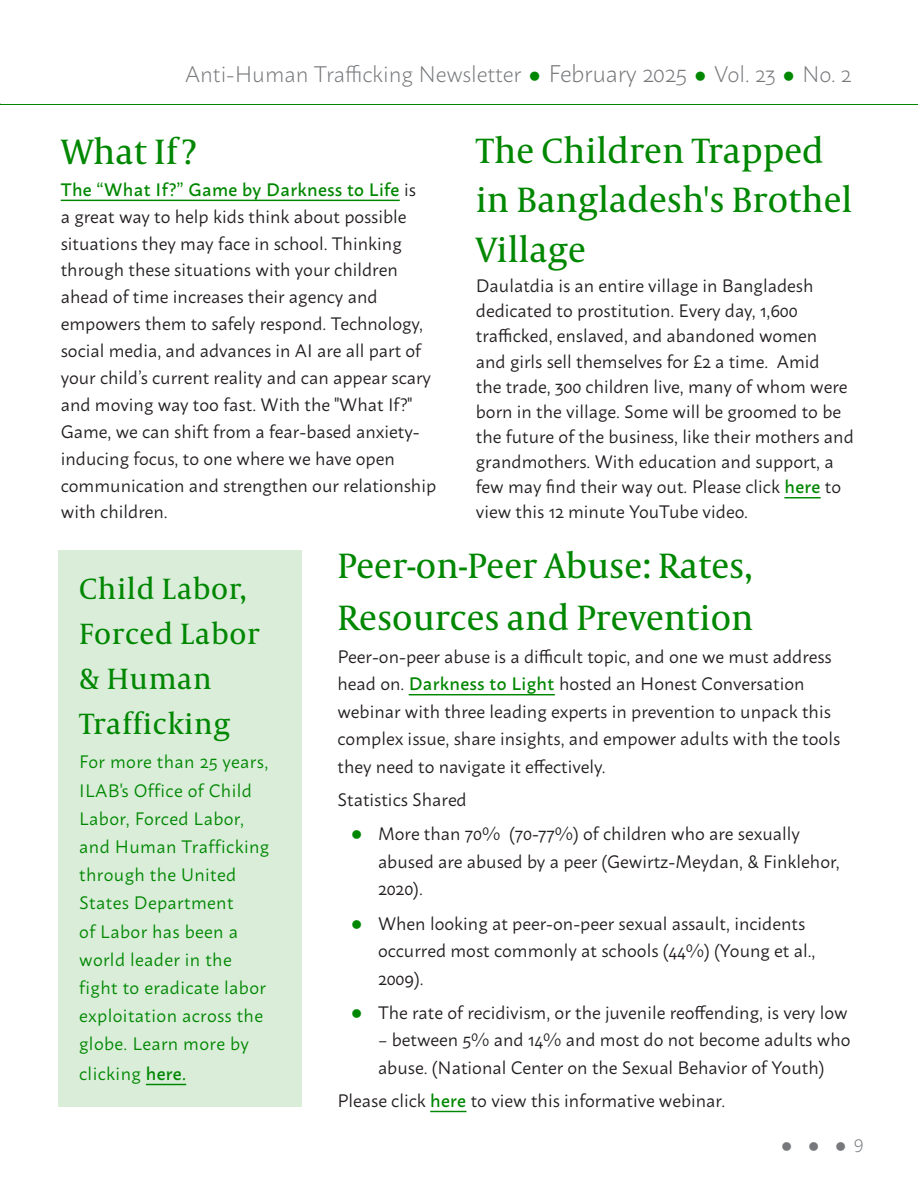
<style>
.page{position:relative;width:918px;height:1188px;background:#fff}
.page>*{position:absolute;margin:0;border:0;box-sizing:border-box;transform-origin:0 0}
.t1{font:36px/49.2px "Capitolium News 2";color:#008701}
.t2{font:30px/44.7px "Capitolium News 2";letter-spacing:.02em;color:#008701}
.t3{font:300 22.5px "Macho";letter-spacing:-.005em;color:#76787b}
.Yellow_Bullets_with_Black_Text{font:18px/26.8px "Macho";color:#231f20}
.t4{font:18px/28.3px "Macho";letter-spacing:.02em;color:#008701}
.t5{font:300 18px "Macho";color:#76787b}
.s1{color:#008701}
.s2{font-size:24px}
.s3{font-weight:500;color:#008701}
.s4{font-weight:500}
</style>
<div class="page">
<hr style="left:0;top:104px;width:918px;height:1px;background:#008701">
<div style="left:59px;top:551px;width:243px;height:556px;background:#d9edd9"></div>
<hr style="left:146px;top:1084px;width:40px;height:1px;background:#008701">
<hr style="left:61px;top:200px;width:339px;height:1px;background:#008701">
<hr style="left:409px;top:694px;width:146px;height:1px;background:#008701">
<hr style="left:430px;top:1111px;width:36px;height:1px;background:#008701">
<hr style="left:784px;top:497px;width:37px;height:1px;background:#008701">
<p class="t3" style="left:185px;top:55px;width:668px">Anti-Human Trafficking Newsletter <span class="s1">●</span> <span class="s2">February 2025</span> <span class="s1">●</span> Vol. 23 <span class="s1">●</span> No. 2</p>
<p class="t1" style="left:476px;top:125px;width:378px">The Children Trapped in Bangladesh's Brothel<br>Village</p>
<p class="Yellow_Bullets_with_Black_Text" style="left:476px;top:271px;width:379px;line-height:25.2px">Daulatdia is an entire village in Bangladesh dedicated to prostitution. Every day, 1,600 trafficked, enslaved, and abandoned women<br>and girls sell themselves for £2 a time. Amid<br>the trade, 300 children live, many of whom were born in the village. Some will be groomed to be the future of the business, like their mothers and grandmothers. With education and support, a few may find their way out. Please click <span class="s3">here</span> to view this 12 minute YouTube video.</p>
<p class="t1" style="left:61px;top:125px;width:138px">What If?</p>
<p class="Yellow_Bullets_with_Black_Text" style="left:61px;top:174px;width:377px"><span class="s3">The “What If?” Game by Darkness to Life</span> is<br>a great way to help kids think about possible situations they may face in school. Thinking through these situations with your children ahead of time increases their agency and empowers them to safely respond. Technology, social media, and advances in AI are all part of your child’s current reality and can appear scary and moving way too fast. With the "What If?" Game, we can shift from a fear-based anxiety&shy;inducing focus, to one where we have open communication and strengthen our relationship with children.</p>
<p class="t1" style="left:338px;top:539px;width:418px;line-height:51.6px">Peer-on-Peer Abuse: Rates,<br>Resources and Prevention</p>
<p class="Yellow_Bullets_with_Black_Text" style="left:338px;top:641px;width:504px;line-height:27.6px">Peer-on-peer abuse is a difficult topic, and one we must address head on. <span class="s3">Darkness to Light</span> hosted an Honest Conversation webinar with three leading experts in prevention to unpack this complex issue, share insights, and empower adults with the tools they need to navigate it effectively.</p>
<p class="Yellow_Bullets_with_Black_Text" style="left:338px;top:784px;width:131px">Statistics Shared</p>
<p class="Yellow_Bullets_with_Black_Text" style="left:378px;top:818px;width:463px;line-height:27.6px">More than 70% (70-77%) of children who are sexually abused are abused by a peer (Gewirtz-Meydan, &amp; Finklehor,<br>2020).</p>
<p class="Yellow_Bullets_with_Black_Text" style="left:378px;top:908px;width:439px;line-height:27.6px">When looking at peer-on-peer sexual assault, incidents occurred most commonly at schools (44%) (Young et al.,<br>2009).</p>
<p class="Yellow_Bullets_with_Black_Text" style="left:378px;top:997px;width:471px">The rate of recidivism, or the juvenile reoffending, is very low</p>
<p class="Yellow_Bullets_with_Black_Text" style="left:378px;top:1025px;width:474px;line-height:27.6px">– between 5% and 14% and most do not become adults who abuse. (National Center on the Sexual Behavior of Youth)</p>
<p class="Yellow_Bullets_with_Black_Text" style="left:338px;top:1085px;width:389px">Please click <span class="s3">here</span> to view this informative webinar.</p>
<p class="t2" style="left:79px;top:566px;width:182px">Child Labor,<br>Forced Labor &amp; Human<br>Trafficking</p>
<p class="t4" style="left:79px;top:746px;width:192px">For more than 25 years,<br>ILAB's Office of Child<br>Labor, Forced Labor, and Human Trafficking through the United<br>States Department<br>of Labor has been a world leader in the fight to eradicate labor exploitation across the globe. Learn more by clicking <span class="s4">here.</span></p>
<p class="t5" style="left:781px;top:1130px;width:84px">●●●9</p>
</div>
